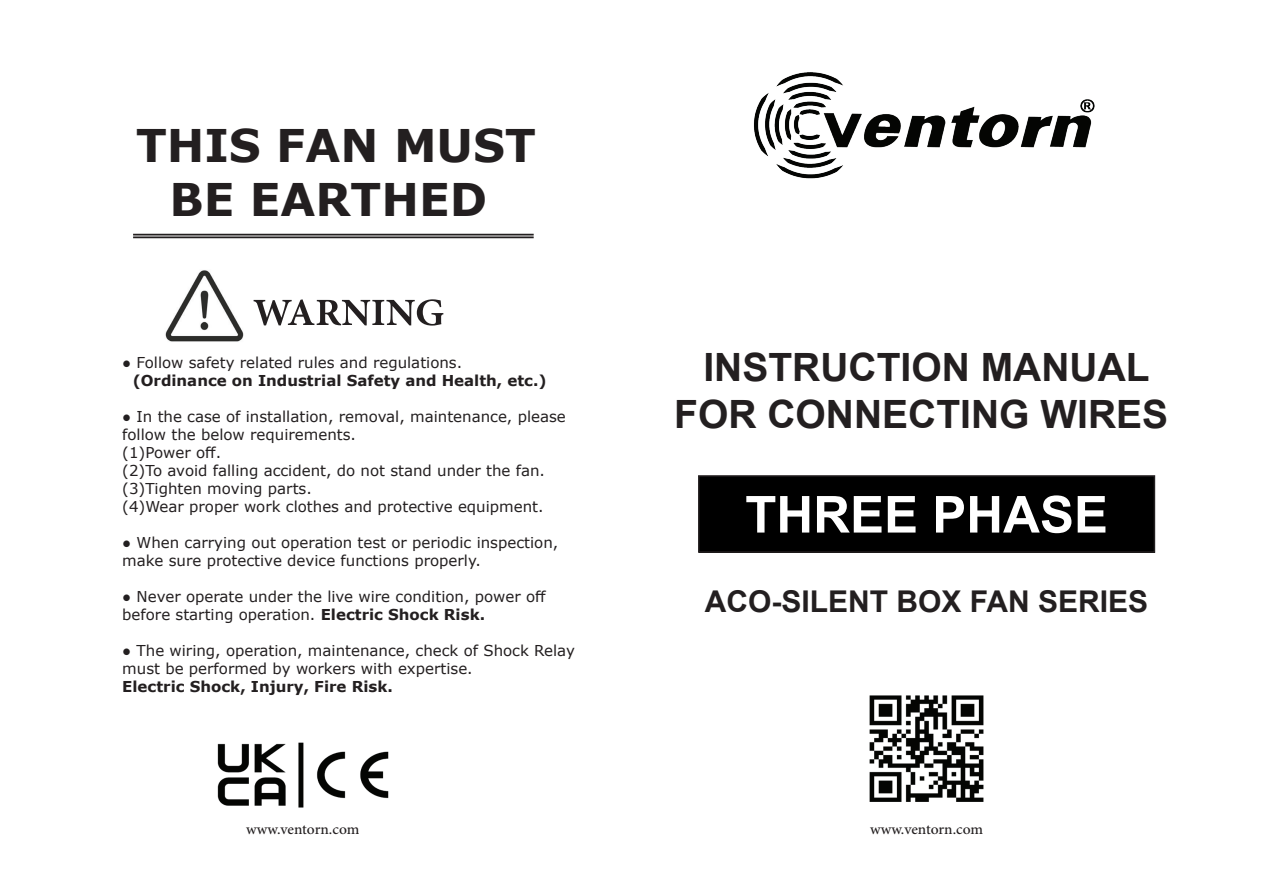
<style>
.page{position:relative;width:1263px;height:893px;background:#fff}
.page>*{position:absolute;margin:0;border:0;box-sizing:border-box;transform-origin:0 0}
.t1{font:700 54px "Adobe Arabic";color:#231f20}
.t2{font:700 51px "Arial";color:#fff}
.t3{font:700 45px/54px "Verdana";color:#231f20;text-align:center}
.t4{font:700 39px/46.8px "Arial";color:#231f20;text-align:center}
.t5{font:700 30px "Arial";color:#231f20}
.t6{font:21px "Adobe Arabic";color:#231f20}
.t7{font:15px/18px "Verdana";color:#231f20}
.t8{font:700 15px "Verdana";color:#231f20}
.s1{font-weight:700}
</style>
<div class="page">
<div style="left:699px;top:476px;width:455px;height:76px;background:#000"></div>
<div style="left:698px;top:475px;width:457px;height:78px;border:2px solid #231f20"></div>
<img style="left:754px;top:72px;width:341px;height:107px">
<img style="left:217px;top:742px;width:172px;height:66px">
<img style="left:869px;top:695px;width:115px;height:107px">
<img style="left:165px;top:270px;width:79px;height:72px">
<hr style="left:133px;top:234px;width:401px;height:1px;background:#231f20">
<hr style="left:133px;top:236px;width:401px;height:1px;background:#231f20">
<hr style="left:133px;top:237px;width:401px;height:1px;background:#231f20">
<h3 class="t3" style="left:136px;top:117px;width:401px">THIS FAN MUST<br>BE EARTHED</h3>
<h1 class="t1" style="left:253px;top:275px;width:193px">WARNING</h1>
<p class="t7" style="left:122px;top:354px;width:341px">● Follow safety related rules and regulations.</p>
<p class="t8" style="left:133px;top:370px;width:415px">(Ordinance on Industrial Safety and Health, etc (.</p>
<p class="t7" style="left:122px;top:408px;width:445px">● In the case of installation, removal, maintenance, please follow the below requirements.<br>1( )Power off.<br>2( )To avoid falling accident, do not stand under the fan.<br>3( )Tighten moving parts.<br>4( )Wear proper work clothes and protective equipment.</p>
<p class="t7" style="left:122px;top:534px;width:438px">● When carrying out operation test or periodic inspection, make sure protective device functions properly.</p>
<p class="t7" style="left:122px;top:588px;width:425px">● Never operate under the live wire condition, power off before starting operation. <span class="s1">Electric Shock Risk.</span></p>
<p class="t7" style="left:122px;top:642px;width:454px">● The wiring, operation, maintenance, check of Shock Relay must be performed by workers with expertise.</p>
<p class="t8" style="left:122px;top:676px;width:272px">Electric Shock, Injury, Fire Risk.</p>
<h3 class="t6" style="left:246px;top:814px;width:115px">www.ventorn.com</h3>
<h3 class="t4" style="left:674px;top:345px;width:496px">INSTRUCTION MANUAL<br>FOR CONNECTING WIRES</h3>
<h2 class="t2" style="left:745px;top:479px;width:364px">THREE PHASE</h2>
<h3 class="t5" style="left:705px;top:580px;width:445px">ACO-SILENT BOX FAN SERIES</h3>
<h3 class="t6" style="left:870px;top:814px;width:115px">www.ventorn.com</h3>
</div>
